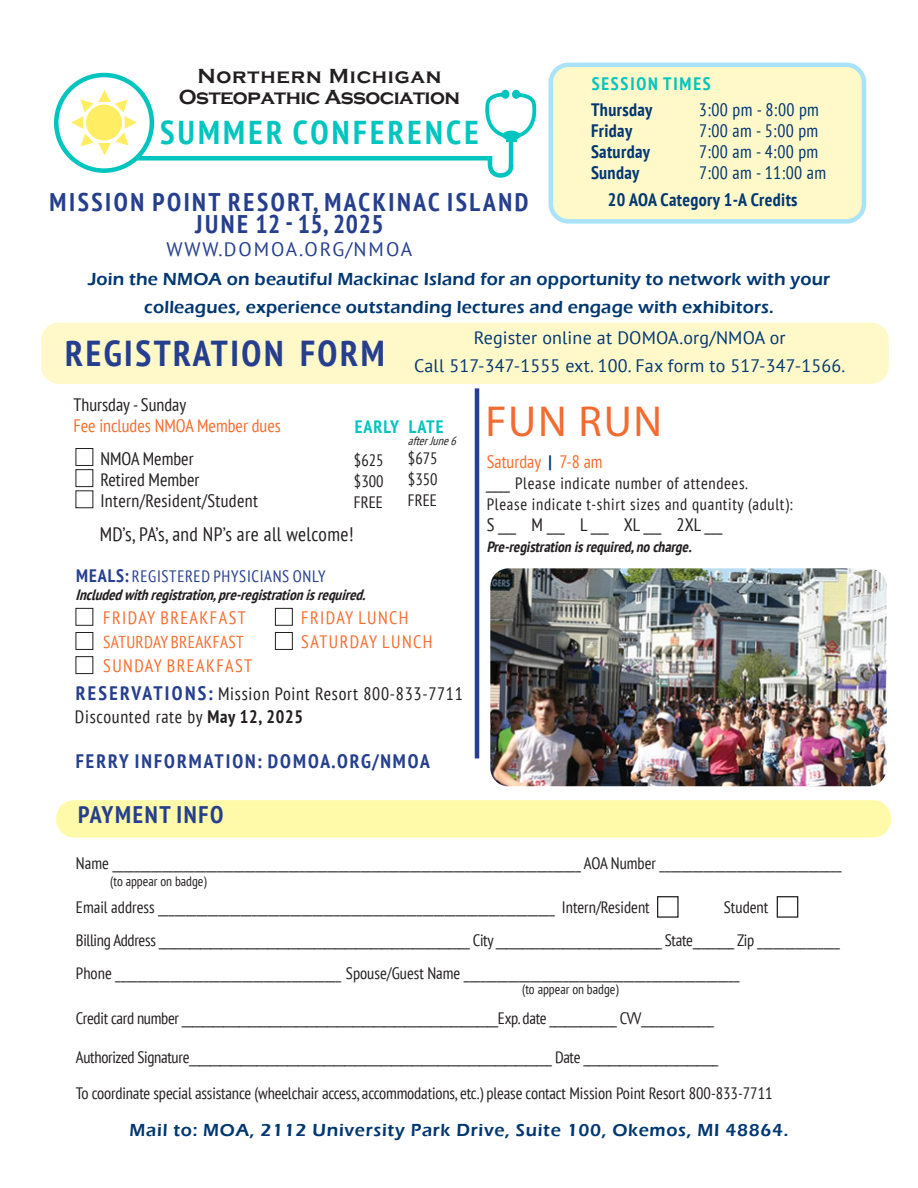
<style>
.page{position:relative;width:918px;height:1188px;background:#fff}
.page>*{position:absolute;margin:0;border:0;box-sizing:border-box;transform-origin:0 0}
.t1{font:43.5px "Myriad Pro";letter-spacing:.04em;color:#f26c32}
.t2{font:700 condensed 36px "PT Sans";letter-spacing:.07em;color:#253f8e}
.t3{font:700 condensed 33px "PT Sans";letter-spacing:.1em;color:#00c5bf}
.t4{font:700 condensed 25.5px "PT Sans";letter-spacing:.1em;color:#253f8e}
.t5{font:700 condensed 25.5px "PT Sans";letter-spacing:.02em;color:#253f8e}
.t6{font:700 condensed 24px "PT Sans";letter-spacing:.07em;color:#253f8e}
.t7{font:700 21px "Copperplate Gothic";letter-spacing:-.025em;color:#231f20}
.t8{font:700 21px "Copperplate Gothic";letter-spacing:.04em;color:#231f20}
.t9{font:700 condensed 19.5px "PT Sans";letter-spacing:.105em;color:#253f8e}
.t10{font:condensed 19.5px "PT Sans";letter-spacing:.02em;color:#231f20}
.t11{font:19.5px "PT Sans";letter-spacing:.1em;color:#253f8e}
.t12{font:600 18px/28.5px "Eras ITC";letter-spacing:.01em;color:#003771;text-align:center}
.t13{font:18px "PT Sans";letter-spacing:.01em;color:#003771}
.t14{font:condensed 18px "PT Sans";letter-spacing:.04em;color:#231f20}
.t15{font:600 18px "Eras ITC";letter-spacing:.04em;color:#003771}
.t16{font:condensed 18px "PT Sans";letter-spacing:.07em;color:#f66e30}
.t17{font:condensed 18px "PT Sans";letter-spacing:.02em;color:#003771}
.t18{font:700 condensed 18px "PT Sans";letter-spacing:.02em;color:#003771}
.t19{font:condensed 18px "PT Sans";letter-spacing:.02em;color:#231f20}
.t20{font:condensed 18px "PT Sans";color:#f66e30}
.t21{font:condensed 18px "PT Sans";color:#231f20}
.t22{font:700 condensed 18px "PT Sans";letter-spacing:.1em;color:#00c5bf}
.t23{font:condensed 17.25px "PT Sans";letter-spacing:.02em;color:#f66e30}
.t24{font:condensed 16.5px/33px "PT Sans";letter-spacing:-.02em;color:#231f20}
.t25{font:condensed 16.5px "PT Sans";color:#231f20}
.t26{font:condensed 16.5px "PT Sans";letter-spacing:.04em;color:#231f20}
.t27{font:condensed 16.5px "PT Sans";letter-spacing:.04em;color:#253f8e}
.t28{font:italic 700 condensed 15px "PT Sans";color:#231f20}
.t29{font:condensed 13.5px "PT Sans";color:#231f20}
.t30{font:italic condensed 12px "PT Sans";color:#231f20}
.s1{font-weight:700;color:#003771}
.s2{font-style:italic;font-size:18px}
.s3{font-weight:700;font-size:18px}
.s4{font-weight:700;font-size:19.5px;color:#253f8e}
.s5{font-weight:700}
</style>
<div class="page">
<div style="left:551px;top:65px;width:313px;height:156px;background:#fff8c9;border-radius:18px"></div>
<div style="left:549px;top:63px;width:317px;height:161px;border:4px solid #00aeef;border-radius:18px"></div>
<div style="left:136px;top:156px;width:356px;height:5px;background:#00c5bf"></div>
<svg style="left:485px;top:91px;width:52px;height:51px"></svg>
<div style="left:502px;top:131px;width:18px;height:9px;background:#00c5bf;border-radius:50%"></div>
<svg style="left:485px;top:152px;width:29px;height:26px"></svg>
<hr style="left:509px;top:139px;width:4px;height:28px;background:#00c5bf">
<svg style="left:56px;top:75px;width:96px;height:96px"></svg>
<div style="left:54px;top:73px;width:100px;height:100px;border:4px solid #00c5bf;border-radius:50%"></div>
<svg style="left:71px;top:90px;width:66px;height:65px"></svg>
<div style="left:41px;top:323px;width:848px;height:61px;background:#fff8c9;border-radius:18px"></div>
<div style="left:76px;top:448px;width:17px;height:18px;border:1px solid #231f20"></div>
<div style="left:76px;top:469px;width:17px;height:18px;border:1px solid #231f20"></div>
<hr style="left:475px;top:388px;width:4px;height:370px;background:#253f8e">
<div style="left:76px;top:608px;width:17px;height:18px;border:1px solid #231f20"></div>
<div style="left:76px;top:656px;width:17px;height:18px;border:1px solid #231f20"></div>
<div style="left:76px;top:632px;width:17px;height:18px;border:1px solid #231f20"></div>
<div style="left:777px;top:896px;width:21px;height:22px;border:1px solid #231f20"></div>
<div style="left:657px;top:896px;width:22px;height:22px;border:1px solid #231f20"></div>
<div style="left:56px;top:800px;width:835px;height:37px;background:#fffaa9;border-radius:18px"></div>
<div style="left:275px;top:608px;width:18px;height:18px;border:1px solid #231f20"></div>
<div style="left:275px;top:632px;width:18px;height:18px;border:1px solid #231f20"></div>
<img style="left:490px;top:568px;width:397px;height:218px">
<p class="t8" style="left:197px;top:64px;width:246px">Northern Michigan</p>
<p class="t7" style="left:179px;top:85px;width:283px">Osteopathic Association</p>
<p class="t3" style="left:160px;top:111px;width:320px">SUMMER CONFERENCE</p>
<p class="t22" style="left:592px;top:72px;width:121px">SESSION TIMES</p>
<p class="t18" style="left:591px;top:97px;width:63px">Thursday</p>
<p class="t17" style="left:699px;top:98px;width:122px">3:00 pm - 8:00 pm</p>
<p class="t18" style="left:591px;top:118px;width:43px">Friday</p>
<p class="t17" style="left:699px;top:119px;width:121px">7:00 am - 5:00 pm</p>
<p class="t18" style="left:591px;top:139px;width:61px">Saturday</p>
<p class="t17" style="left:699px;top:140px;width:121px">7:00 am - 4:00 pm</p>
<p class="t18" style="left:591px;top:160px;width:50px">Sunday</p>
<p class="t17" style="left:699px;top:161px;width:129px">7:00 am - 11:00 am</p>
<p class="t4" style="left:50px;top:185px;width:480px">MISSION POINT RESORT, MACKINAC ISLAND</p>
<p class="t5" style="left:195px;top:207px;width:190px">JUNE 12 - 15, 2025</p>
<p class="t11" style="left:166px;top:236px;width:247px">WWW.DOMOA.ORG/NMOA</p>
<p class="t12" style="left:88px;top:265px;width:744px">Join the NMOA on beautiful Mackinac Island for an opportunity to network with your colleagues, experience outstanding lectures and engage with exhibitors.</p>
<p class="t18" style="left:608px;top:188px;width:191px">20 AOA Category 1-A Credits</p>
<p class="t2" style="left:65px;top:329px;width:321px">REGISTRATION FORM</p>
<p class="t13" style="left:474px;top:326px;width:313px">Register online at DOMOA.org/NMOA or</p>
<p class="t13" style="left:414px;top:355px;width:432px">Call 517-347-1555 ext. 100. Fax form to 517-347-1566.</p>
<p class="t21" style="left:73px;top:393px;width:114px">Thursday - Sunday</p>
<p class="t20" style="left:73px;top:414px;width:209px">Fee includes NMOA Member dues</p>
<p class="t21" style="left:100px;top:447px;width:95px">NMOA Member</p>
<p class="t21" style="left:100px;top:468px;width:100px">Retired Member</p>
<p class="t19" style="left:100px;top:489px;width:159px">Intern/Resident/Student</p>
<p class="t22" style="left:355px;top:415px;width:46px">EARLY</p>
<p class="t25" style="left:354px;top:449px;width:31px">$625</p>
<p class="t25" style="left:354px;top:470px;width:31px">$300</p>
<p class="t25" style="left:354px;top:491px;width:30px">FREE</p>
<p class="t10" style="left:100px;top:522px;width:255px">MD’s, PA’s, and NP’s are all welcome!</p>
<p class="t22" style="left:409px;top:415px;width:36px">LATE</p>
<p class="t30" style="left:408px;top:433px;width:53px">afterJune6</p>
<p class="t25" style="left:408px;top:448px;width:31px">$675</p>
<p class="t25" style="left:408px;top:469px;width:31px">$350</p>
<p class="t25" style="left:408px;top:490px;width:30px">FREE</p>
<p class="t1" style="left:485px;top:394px;width:178px">FUN RUN</p>
<p class="t20" style="left:487px;top:450px;width:117px">Saturday <span class="s1">|</span> 7-8 am</p>
<p class="t26" style="left:487px;top:472px;width:263px"><span class="s2">____</span>Please indicate number of attendees.</p>
<p class="t26" style="left:487px;top:493px;width:308px">Please indicate t-shirt sizes and quantity (adult):</p>
<p class="t19" style="left:487px;top:513px;width:237px">S ___ M ___ L ___ XL ___ 2XL ___</p>
<p class="t28" style="left:487px;top:537px;width:210px">Pre-registration isrequired,no charge.</p>
<p class="t27" style="left:76px;top:566px;width:251px"><span class="s3">MEALS:</span> REGISTERED PHYSICIANS ONLY</p>
<p class="t28" style="left:76px;top:585px;width:296px">Includedwithregistration,pre-registrationisrequired.</p>
<p class="t16" style="left:103px;top:606px;width:144px">FRIDAY BREAKFAST</p>
<p class="t23" style="left:103px;top:631px;width:142px">SATURDAY BREAKFAST</p>
<p class="t16" style="left:103px;top:654px;width:151px">SUNDAY BREAKFAST</p>
<p class="t16" style="left:301px;top:606px;width:109px">FRIDAY LUNCH</p>
<p class="t16" style="left:301px;top:630px;width:133px">SATURDAY LUNCH</p>
<p class="t14" style="left:76px;top:683px;width:389px"><span class="s4">RESERVATIONS:</span> Mission Point Resort 800-833-7711</p>
<p class="t14" style="left:75px;top:705px;width:230px">Discounted rate by <span class="s5">May 12, 2025</span></p>
<p class="t9" style="left:76px;top:748px;width:356px">FERRY INFORMATION: DOMOA.ORG/NMOA</p>
<p class="t6" style="left:78px;top:798px;width:147px">PAYMENT INFO</p>
<p class="t25" style="left:76px;top:853px;width:767px">Name _____________________________________________________________________________________ AOA Number _________________________________</p>
<p class="t29" style="left:110px;top:872px;width:98px">(to appear on badge)</p>
<p class="t25" style="left:76px;top:896px;width:575px">Email address ________________________________________________________________________ Intern/Resident</p>
<p class="t25" style="left:724px;top:896px;width:46px">Student</p>
<p class="t24" style="left:76px;top:923px;width:765px">Billing Address ____________________________________________________________ City ________________________________ State________ Zip _______________<br>Phone _________________________________________ Spouse/Guest Name __________________________________________________</p>
<p class="t29" style="left:522px;top:980px;width:98px">(to appear on badge)</p>
<p class="t24" style="left:76px;top:1001px;width:640px">Credit card number _____________________________________________________________Exp. date _____________ CVV______________</p>
<p class="t24" style="left:76px;top:1040px;width:644px">Authorized Signature______________________________________________________________________ Date __________________________</p>
<p class="t25" style="left:76px;top:1082px;width:698px">To coordinate special assistance (wheelchair access, accommodations, etc.) please contact Mission Point Resort 800-833-7711</p>
<p class="t15" style="left:130px;top:1120px;width:660px">Mail to: MOA, 2112 University Park Drive, Suite 100, Okemos, MI 48864.</p>
</div>
